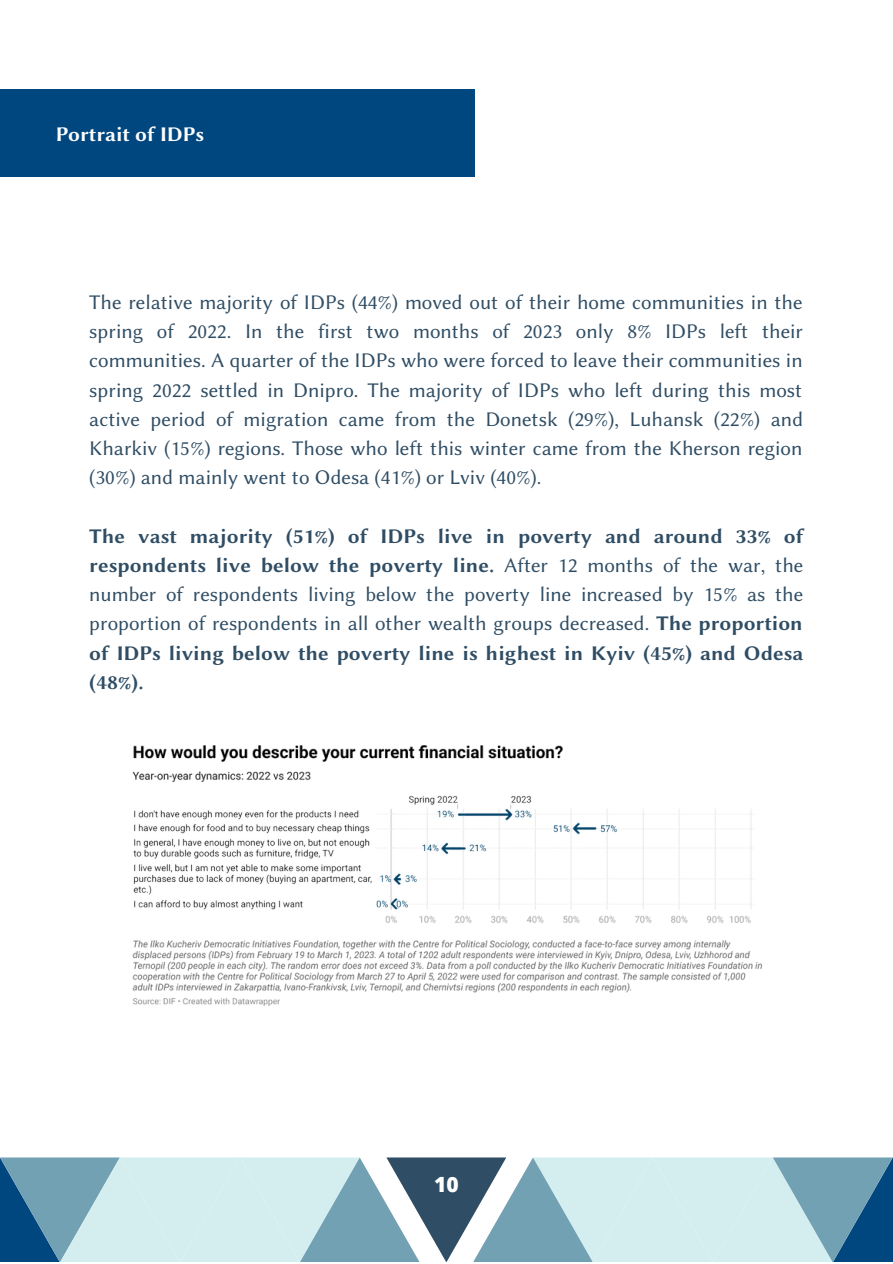
<style>
.page{position:relative;width:893px;height:1264px;background:#fff}
.page>*{position:absolute;margin:0;border:0;box-sizing:border-box;transform-origin:0 0}
.t1{font:21px/29.2px "Lin Biolinum O";color:#2f4d64;text-align:justify}
.t2{font:21px/29.2px "Lin Biolinum OB";color:#2f4d64}
.t3{font:21px "Lin Biolinum OB";color:#fff}
.t4{font:800 21px "Open Sans";color:#fff}
.s1{font-family:"Lin Biolinum O"}
.s2{font-family:"Lin Biolinum OB"}
</style>
<div class="page">
<svg style="left:0;top:1157px;width:892px;height:105px;background:#a3c4d0"></svg>
<div style="left:0;top:89px;width:475px;height:88px;background:#004780"></div>
<img style="left:132px;top:745px;width:631px;height:261px">
<p class="t3" style="left:56px;top:122px;width:150px">Portrait of IDPs</p>
<p class="t1" style="left:89px;top:287px;width:715px">The relative majority of IDPs (44%) moved out of their home communities in the spring of 2022. In the first two months of 2023 only 8% IDPs left their communities. A quarter of the IDPs who were forced to leave their communities in spring 2022 settled in Dnipro. The majority of IDPs who left during this most active period of migration came from the Donetsk (29%), Luhansk (22%) and Kharkiv (15%) regions. Those who left this winter came from the Kherson region (30%) and mainly went to Odesa (41%) or Lviv (40%).</p>
<p class="t2" style="left:89px;top:521px;width:715px">The vast majority (51%) of IDPs live in poverty and around 33% of respondents live below the poverty line. <span class="s1">After 12 months of the war, the</span></p>
<p class="t1" style="left:89px;top:579px;width:715px">number of respondents living below the poverty line increased by 15% as the proportion of respondents in all other wealth groups decreased. <span class="s2">The proportion</span></p>
<p class="t2" style="left:89px;top:638px;width:715px">of IDPs living below the poverty line is highest in Kyiv (45%) and Odesa (48%).</p>
<p class="t4" style="left:434px;top:1169px;width:26px">10</p>
</div>
